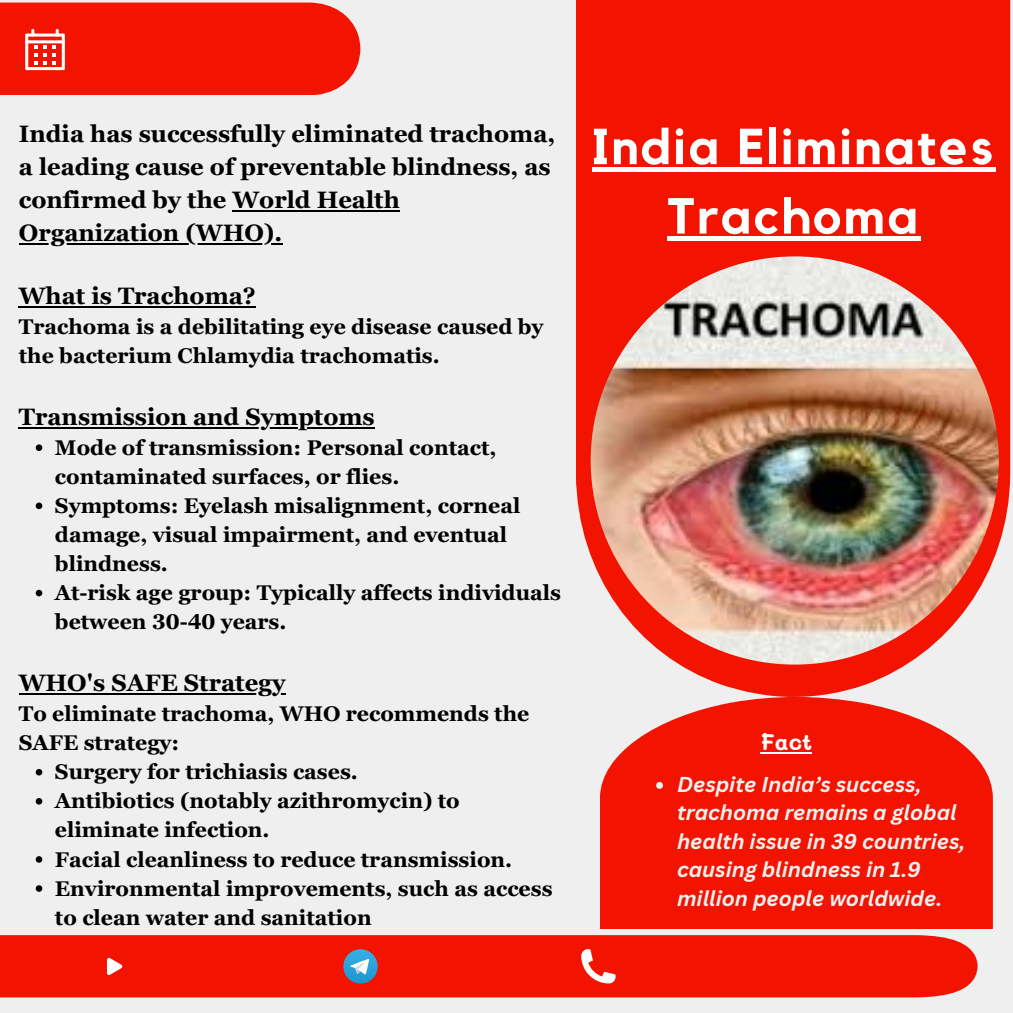
<style>
.page{position:relative;width:1013px;height:1013px;background:#fff}
.page>*{position:absolute;margin:0;border:0;box-sizing:border-box;transform-origin:0 0}
.t1{font:700 50px/69.4px "Kollektif";letter-spacing:.05em;color:#fff;text-align:center}
.t2{font:700 23.75px/32.8px "Georgia Pro";color:#000}
.t3{font:700 22.5px "Mali";color:#fff}
.t4{font:700 21.25px/29px "Georgia Pro";color:#000}
.t5{font:italic 700 21px/28.5px "Canva Sans";color:#efefef}
</style>
<div class="page">
<div style="left:0;top:0;width:1012px;height:1012px;background:#efefef"></div>
<svg style="left:600px;top:697px;width:392px;height:232px;background:#f12816"></svg>
<svg style="left:576px;top:0;width:434px;height:697px;background:#f12f1e"></svg>
<div style="left:0;top:3px;width:360px;height:92px;background:#f21400"></div>
<div style="left:0;top:935px;width:977px;height:62px;background:#f21400"></div>
<svg style="left:90px;top:949px;width:49px;height:34px;background:#f32b19"></svg>
<svg style="left:343px;top:949px;width:35px;height:34px"></svg>
<svg style="left:350px;top:958px;width:19px;height:16px"></svg>
<svg style="left:581px;top:949px;width:34px;height:34px"></svg>
<img style="left:590px;top:256px;width:408px;height:408px;border-radius:50%">
<hr style="left:232px;top:210px;width:168px;height:2px;background:#000">
<hr style="left:19px;top:243px;width:263px;height:2px;background:#000">
<hr style="left:19px;top:305px;width:237px;height:2px;background:#000">
<hr style="left:19px;top:426px;width:356px;height:2px;background:#000">
<svg style="left:36px;top:444px;width:6px;height:7px"></svg>
<svg style="left:36px;top:502px;width:6px;height:7px"></svg>
<svg style="left:36px;top:590px;width:6px;height:6px"></svg>
<hr style="left:19px;top:693px;width:266px;height:2px;background:#000">
<svg style="left:36px;top:769px;width:6px;height:6px"></svg>
<svg style="left:36px;top:798px;width:6px;height:6px"></svg>
<svg style="left:36px;top:856px;width:6px;height:6px"></svg>
<svg style="left:36px;top:885px;width:6px;height:6px"></svg>
<div style="left:591px;top:167px;width:404px;height:5px;background:#fff"></div>
<div style="left:667px;top:236px;width:253px;height:5px;background:#fff"></div>
<svg style="left:656px;top:782px;width:7px;height:6px"></svg>
<hr style="left:760px;top:752px;width:52px;height:1px;background:#fff">
<p class="t2" style="left:19px;top:118px;width:538px">India has successfully eliminated trachoma, a leading cause of preventable blindness, as confirmed by the World Health</p>
<p class="t2" style="left:19px;top:216px;width:265px">Organization (WHO).</p>
<p class="t2" style="left:19px;top:279px;width:239px">What is Trachoma?</p>
<p class="t4" style="left:19px;top:312px;width:526px">Trachoma is a debilitating eye disease caused by the bacterium Chlamydia trachomatis.</p>
<h2 class="t2" style="left:19px;top:400px;width:357px">Transmission and Symptoms</h2>
<h3 class="t4" style="left:55px;top:433px;width:443px">Mode of transmission: Personal contact, contaminated surfaces, or flies.</h3>
<h2 class="t4" style="left:55px;top:491px;width:467px">Symptoms: Eyelash misalignment, corneal damage, visual impairment, and eventual blindness.</h2>
<p class="t4" style="left:55px;top:578px;width:507px">At-risk age group: Typically affects individuals between 30-40 years.</p>
<p class="t2" style="left:19px;top:666px;width:268px">WHO's SAFE Strategy</p>
<p class="t4" style="left:19px;top:699px;width:512px">To eliminate trachoma, WHO recommends the<br>SAFE strategy:</p>
<p class="t4" style="left:55px;top:757px;width:304px">Surgery for trichiasis cases.</p>
<h3 class="t4" style="left:55px;top:786px;width:406px">Antibiotics (notably azithromycin) to eliminate infection.</h3>
<p class="t4" style="left:55px;top:844px;width:458px">Facial cleanliness to reduce transmission.</p>
<p class="t4" style="left:55px;top:873px;width:499px">Environmental improvements, such as access to clean water and sanitation</p>
<p class="t1" style="left:591px;top:114px;width:403px">India Eliminates<br>Trachoma</p>
<h2 class="t3" style="left:760px;top:726px;width:53px">Fact</h2>
<p class="t5" style="left:677px;top:769px;width:290px">Despite India’s success, trachoma remains a global health issue in 39 countries, causing blindness in 1.9 million people worldwide.</p>
</div>
